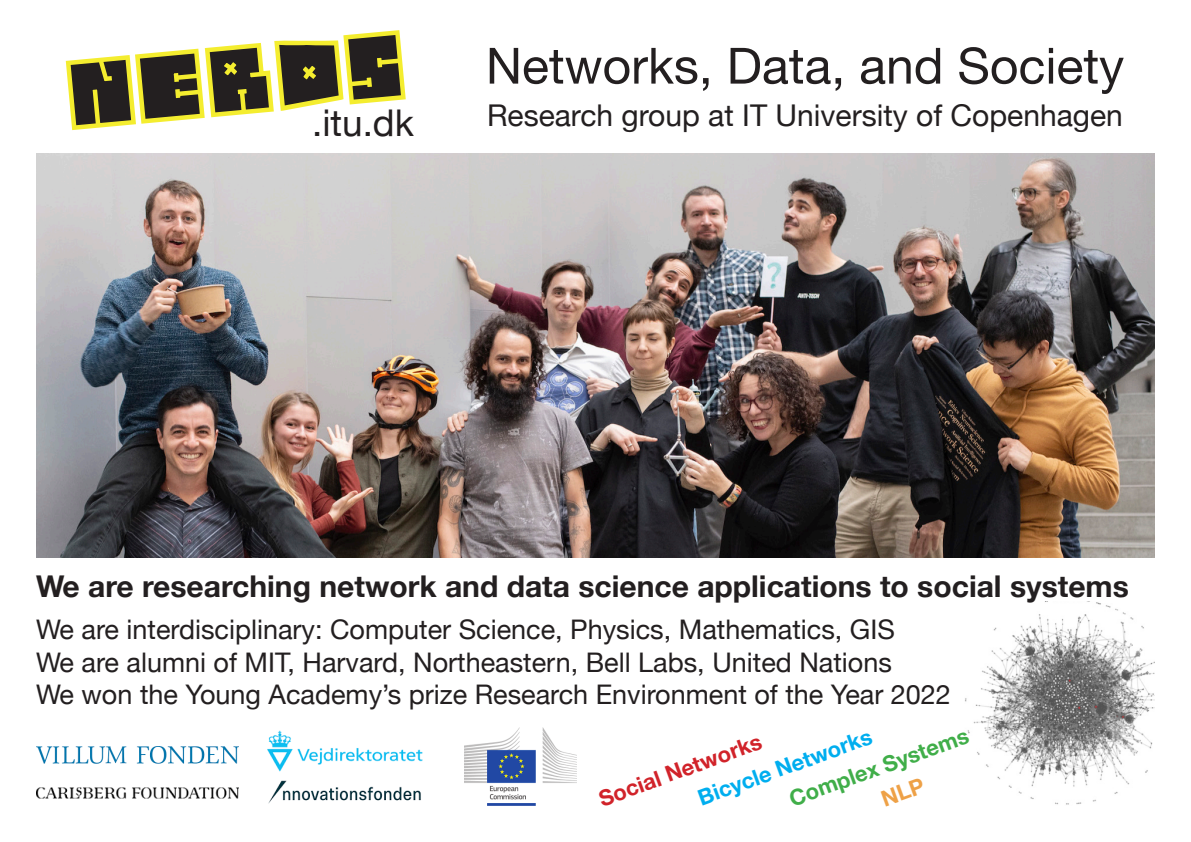
<style>
.page{position:relative;width:1191px;height:842px;background:#fff}
.page>*{position:absolute;margin:0;border:0;box-sizing:border-box;transform-origin:0 0}
.t1{font:50px "Helvetica Neue";color:#231f20}
.t2{font:36.8px "Helvetica Neue";color:#231f20}
.t3{font:700 30px "Helvetica Neue";color:#231f20}
.t4{font:30px "Helvetica Neue";color:#231f20}
.t5{font:27px/32.4px "Helvetica Neue";color:#231f20}
.t6{font:700 22px "Helvetica Neue";color:#00aeef}
.t7{font:700 22px "Helvetica Neue";color:#d1232a}
.t8{font:700 22px "Helvetica Neue";color:#40ae49}
</style>
<div class="page">
<img style="left:965px;top:601px;width:190px;height:204px">
<img style="left:36px;top:153px;width:1119px;height:404px">
<img style="left:267px;top:730px;width:156px;height:74px">
<img style="left:36px;top:746px;width:202px;height:18px">
<img style="left:36px;top:787px;width:202px;height:12px">
<img style="left:464px;top:727px;width:113px;height:79px">
<svg style="left:66px;top:30px;width:340px;height:100px"></svg>
<p class="t2" style="left:312px;top:97px;width:103px">.itu.dk</p>
<p class="t1" style="left:486px;top:30px;width:639px">Networks, Data, and Society</p>
<p class="t4" style="left:487px;top:93px;width:637px">Research group at IT University of Copenhagen</p>
<p class="t3" style="left:36px;top:563px;width:1094px">We are researching network and data science applications to social systems</p>
<p class="t5" style="left:36px;top:615px;width:916px">We are interdisciplinary: Computer Science, Physics, Mathematics, GIS<br>We are alumni of MIT, Harvard, Northeastern, Bell Labs, United Nations<br>We won the Young Academy’s prize Research Environment of the Year 2022</p>
<p class="t7" style="left:594px;top:783px;width:173px;rotate:-20deg">Social Networks</p>
<p class="t8" style="left:784px;top:783px;width:190px;rotate:-20deg">Complex Systems</p>
<p class="t6" style="left:693px;top:782px;width:185px;rotate:-20deg">Bicycle Networks</p>
</div>
